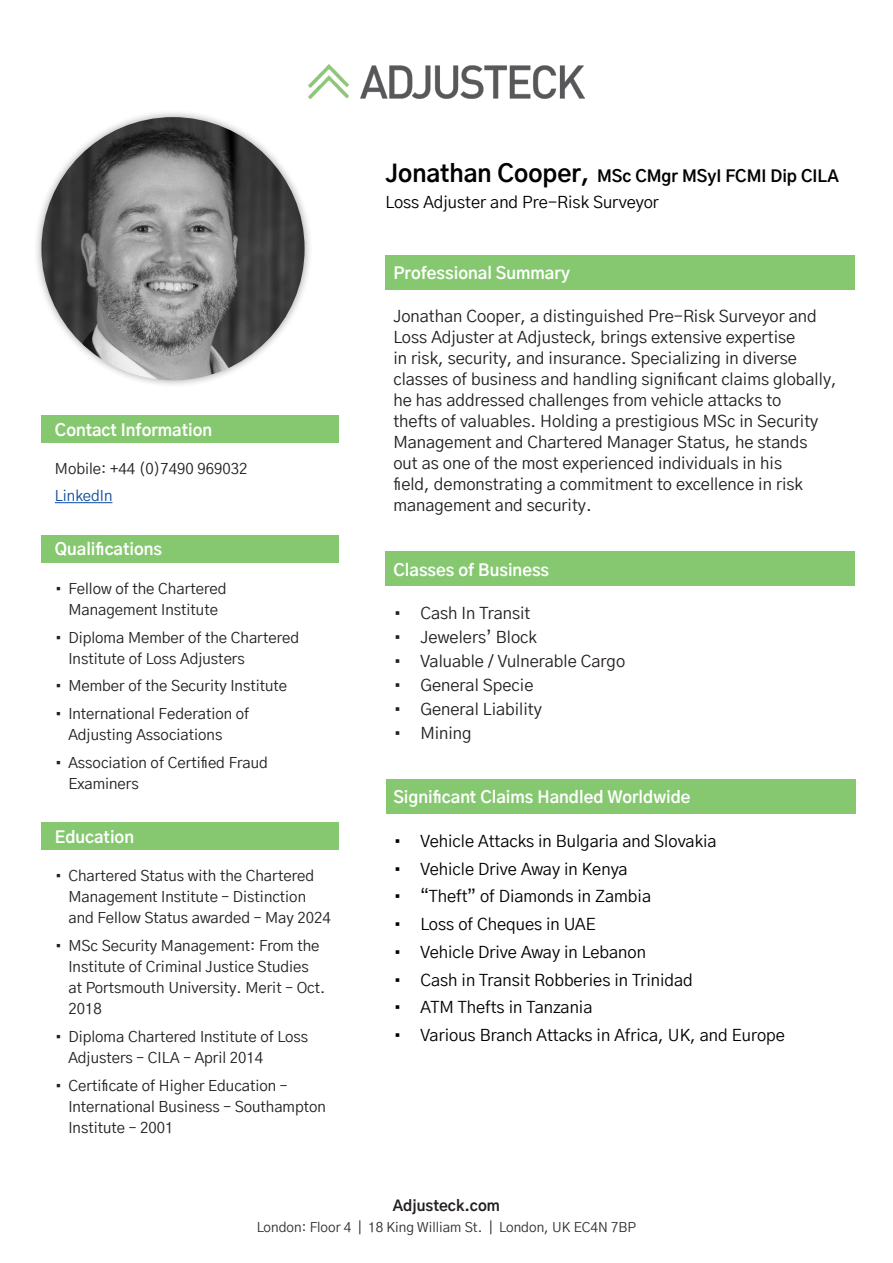
<style>
.page{position:relative;width:893px;height:1263px;background:#fff}
.page>*{position:absolute;margin:0;border:0;box-sizing:border-box;transform-origin:0 0}
.t1{font:16.5px/21px "Gothic A1";color:#231f20}
.t2{font:16.5px "Gothic A1";color:#000}
.t3{font:700 16.5px "Gothic A1";color:#fff}
.t4{font:700 16.5px "Gothic A1";color:#000}
.t5{font:15px/21px "Gothic A1";color:#231f20}
.t6{font:700 15px "Gothic A1";color:#231f20}
.t7{font:13.5px "Gothic A1";color:#312f30}
.s1{font-size:24px}
.s2{color:#0d4da1}
</style>
<div class="page">
<div style="left:33px;top:109px;width:279px;height:279px;background:#231f20;opacity:.42"></div>
<img style="left:41px;top:117px;width:264px;height:263px;border-radius:132px">
<div style="left:41px;top:822px;width:297px;height:28px;background:#85c86f"></div>
<div style="left:41px;top:535px;width:297px;height:27px;background:#85c86f"></div>
<img style="left:309px;top:64px;width:275px;height:35px">
<div style="left:385px;top:255px;width:470px;height:34px;background:#85c86f"></div>
<div style="left:385px;top:552px;width:470px;height:34px;background:#85c86f"></div>
<div style="left:385px;top:779px;width:470px;height:35px;background:#85c86f"></div>
<div style="left:41px;top:415px;width:297px;height:28px;background:#85c86f"></div>
<hr style="left:55px;top:502px;width:57px;height:1px;background:#0d4da1">
<p class="t4" style="left:385px;top:163px;width:455px"><span class="s1">Jonathan Cooper,</span> MSc CMgr MSyI FCMI Dip CILA</p>
<p class="t2" style="left:385px;top:189px;width:275px">Loss Adjuster and Pre-Risk Surveyor</p>
<p class="t3" style="left:55px;top:416px;width:159px">Contact Information</p>
<p class="t5" style="left:55px;top:455px;width:194px;line-height:27px">Mobile: +44 (0)7490 969032<br><span class="s2">LinkedIn</span></p>
<p class="t3" style="left:55px;top:536px;width:109px">Qualifications</p>
<p class="t5" style="left:55px;top:577px;width:173px;text-align:center">• Fellow of the Chartered<br>Management Institute</p>
<p class="t5" style="left:68px;top:626px;width:232px;text-indent:-14px">• Diploma Member of the Chartered<br>Institute of Loss Adjusters</p>
<p class="t5" style="left:55px;top:675px;width:234px">• Member of the Security Institute</p>
<p class="t5" style="left:68px;top:703px;width:182px;text-indent:-14px">• International Federation of<br>Adjusting Associations</p>
<p class="t5" style="left:68px;top:751px;width:201px;text-indent:-14px">• Association of Certified Fraud<br>Examiners</p>
<p class="t3" style="left:55px;top:823px;width:81px">Education</p>
<p class="t5" style="left:68px;top:865px;width:264px;text-indent:-14px">• Chartered Status with the Chartered<br>Management Institute – Distinction and Fellow Status awarded – May 2024</p>
<p class="t5" style="left:68px;top:935px;width:258px;text-indent:-14px">• MSc Security Management: From the<br>Institute of Criminal Justice Studies at Portsmouth University. Merit – Oct.<br>2018</p>
<p class="t5" style="left:68px;top:1025px;width:241px;text-indent:-14px">• Diploma Chartered Institute of Loss<br>Adjusters – CILA – April 2014</p>
<p class="t5" style="left:68px;top:1074px;width:259px;text-indent:-14px">• Certificate of Higher Education –<br>International Business – Southampton<br>Institute – 2001</p>
<p class="t3" style="left:393px;top:260px;width:178px">Professional Summary</p>
<p class="t1" style="left:393px;top:305px;width:445px">Jonathan Cooper, a distinguished Pre-Risk Surveyor and Loss Adjuster at Adjusteck, brings extensive expertise<br>in risk, security, and insurance. Specializing in diverse classes of business and handling significant claims globally, he has addressed challenges from vehicle attacks to<br>thefts of valuables. Holding a prestigious MSc in Security Management and Chartered Manager Status, he stands<br>out as one of the most experienced individuals in his<br>field, demonstrating a commitment to excellence in risk management and security.</p>
<p class="t3" style="left:393px;top:556px;width:157px">Classes of Business</p>
<p class="t1" style="left:393px;top:602px;width:138px">• Cash In Transit</p>
<p class="t1" style="left:393px;top:626px;width:145px">• Jewelers’ Block</p>
<p class="t1" style="left:393px;top:650px;width:233px">• Valuable / Vulnerable Cargo</p>
<p class="t1" style="left:393px;top:674px;width:142px">• General Specie</p>
<p class="t1" style="left:393px;top:698px;width:150px">• General Liability</p>
<p class="t1" style="left:393px;top:722px;width:80px">• Mining</p>
<p class="t3" style="left:393px;top:783px;width:299px">Significant Claims Handled Worldwide</p>
<p class="t2" style="left:393px;top:828px;width:325px">• Vehicle Attacks in Bulgaria and Slovakia</p>
<p class="t2" style="left:393px;top:856px;width:236px">• Vehicle Drive Away in Kenya</p>
<p class="t2" style="left:393px;top:884px;width:259px">• “Theft” of Diamonds in Zambia</p>
<p class="t2" style="left:393px;top:912px;width:204px">• Loss of Cheques in UAE</p>
<p class="t2" style="left:393px;top:939px;width:254px">• Vehicle Drive Away in Lebanon</p>
<p class="t2" style="left:393px;top:967px;width:301px">• Cash in Transit Robberies in Trinidad</p>
<p class="t2" style="left:393px;top:995px;width:201px">• ATM Thefts in Tanzania</p>
<p class="t2" style="left:393px;top:1023px;width:393px">• Various Branch Attacks in Africa, UK, and Europe</p>
<p class="t6" style="left:393px;top:1193px;width:109px">Adjusteck.com</p>
<p class="t7" style="left:257px;top:1217px;width:381px">London: Floor 4 | 18 King William St. | London, UK EC4N 7BP</p>
</div>
